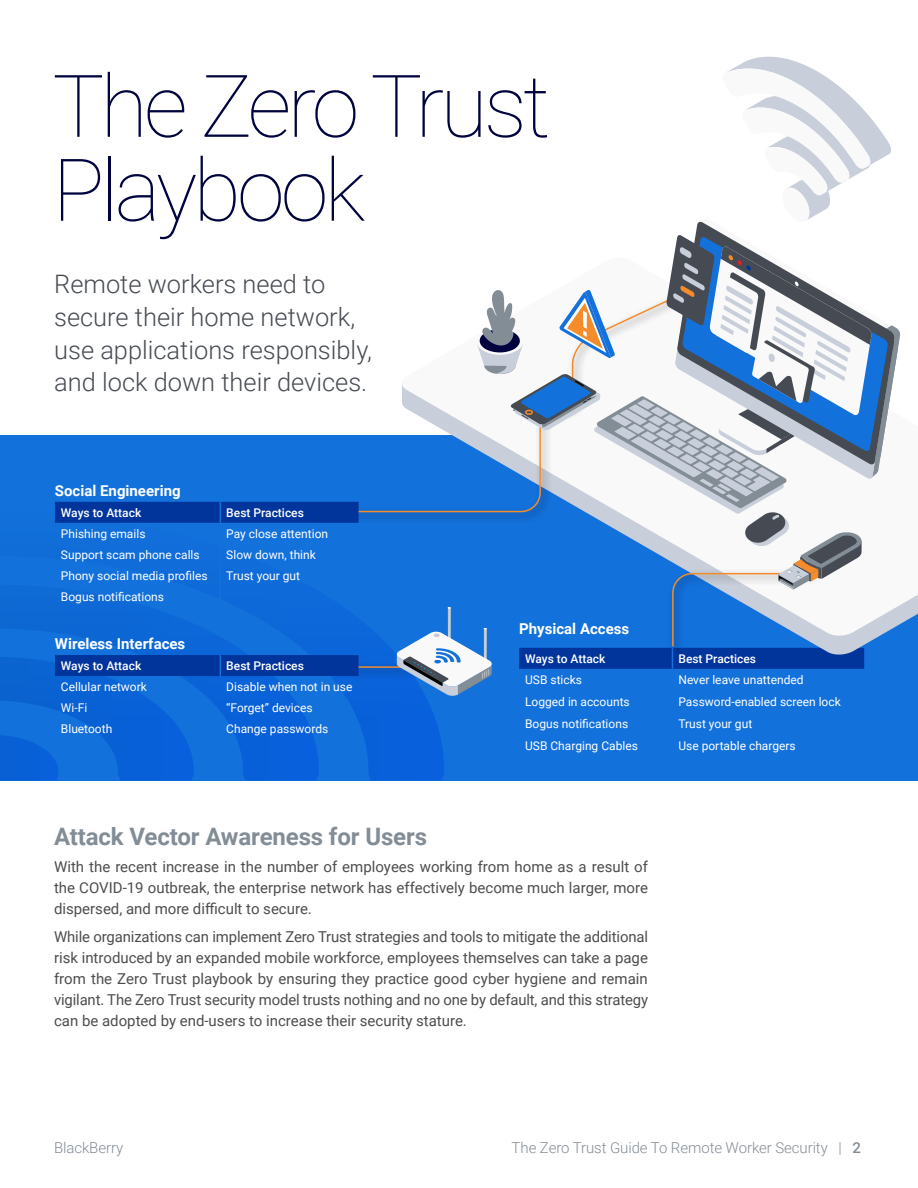
<style>
.page{position:relative;width:918px;height:1188px;background:#fff}
.page>*{position:absolute;margin:0;border:0;box-sizing:border-box;transform-origin:0 0}
.t1{font:100 86.7px/83.8px "Roboto";letter-spacing:-.045em;color:#00033e}
.t2{font:300 25.5px/32.8px "Roboto";color:#464b53}
.t3{font:700 24px "Roboto";letter-spacing:-.005em;color:#838d96}
.t4{font:15px/21px "Roboto";color:#4d4d4f;text-align:justify}
.t5{font:300 15px "Roboto";letter-spacing:-.005em;color:#838d96}
.t6{font:700 15px "Roboto";color:#fff}
.t7{font:12px "Roboto";color:#fff}
.t8{font:500 12px "Roboto";color:#fff}
.s1{font-weight:500}
</style>
<div class="page">
<div style="left:0;top:436px;width:918px;height:345px;background:#1371dc"></div>
<svg style="left:0;top:624px;width:444px;height:156px"></svg>
<div style="left:347px;top:662px;width:146px;height:17px;background:#095ece"></div>
<hr style="left:351px;top:666px;width:132px;height:2px;background:#f48c2b">
<svg style="left:900px;top:334px;width:18px;height:290px;fill:#f9f9fa"></svg>
<svg style="left:55px;top:502px;width:304px;height:174px"></svg>
<svg style="left:220px;top:655px;width:1px;height:21px"></svg>
<svg style="left:220px;top:502px;width:1px;height:84px"></svg>
<hr style="left:220px;top:586px;width:1px;height:46px;background:#1371dc">
<svg style="left:396px;top:56px;width:504px;height:640px"></svg>
<h1 class="t1" style="left:53px;top:61px;width:499px">The Zero Trust<br>Playbook</h1>
<h2 class="t2" style="left:54px;top:266px;width:319px">Remote workers need to secure their home network, use applications responsibly, and lock down their devices.</h2>
<p class="t6" style="left:55px;top:480px;width:127px">Social Engineering</p>
<p class="t8" style="left:61px;top:504px;width:82px">Ways to Attack</p>
<p class="t8" style="left:226px;top:504px;width:79px">Best Practices</p>
<p class="t7" style="left:61px;top:525px;width:86px">Phishing emails</p>
<p class="t7" style="left:226px;top:525px;width:103px">Pay close attention</p>
<p class="t7" style="left:61px;top:546px;width:140px">Support scam phone calls</p>
<p class="t7" style="left:226px;top:546px;width:91px">Slow down, think</p>
<p class="t7" style="left:61px;top:567px;width:148px">Phony social media profiles</p>
<p class="t7" style="left:226px;top:567px;width:75px">Trust your gut</p>
<p class="t7" style="left:61px;top:588px;width:105px">Bogus notifications</p>
<p class="t6" style="left:55px;top:633px;width:132px">Wireless Interfaces</p>
<p class="t8" style="left:61px;top:657px;width:82px">Ways to Attack</p>
<p class="t8" style="left:226px;top:657px;width:79px">Best Practices</p>
<p class="t7" style="left:61px;top:678px;width:87px">Cellular network</p>
<p class="t7" style="left:226px;top:678px;width:128px">Disable when not in use</p>
<p class="t7" style="left:61px;top:699px;width:28px">Wi-Fi</p>
<p class="t7" style="left:226px;top:699px;width:88px">“Forget” devices</p>
<p class="t7" style="left:61px;top:720px;width:53px">Bluetooth</p>
<p class="t7" style="left:226px;top:720px;width:104px">Change passwords</p>
<p class="t6" style="left:519px;top:618px;width:112px">Physical Access</p>
<p class="t8" style="left:525px;top:650px;width:82px">Ways to Attack</p>
<p class="t8" style="left:678px;top:650px;width:79px">Best Practices</p>
<p class="t7" style="left:525px;top:671px;width:58px">USB sticks</p>
<p class="t7" style="left:678px;top:671px;width:127px">Never leave unattended</p>
<p class="t7" style="left:525px;top:693px;width:106px">Logged in accounts</p>
<p class="t7" style="left:678px;top:693px;width:164px">Password-enabled screen lock</p>
<p class="t7" style="left:525px;top:715px;width:105px">Bogus notifications</p>
<p class="t7" style="left:678px;top:715px;width:75px">Trust your gut</p>
<p class="t7" style="left:525px;top:738px;width:114px">USB Charging Cables</p>
<p class="t7" style="left:678px;top:738px;width:119px">Use portable chargers</p>
<h3 class="t3" style="left:54px;top:819px;width:375px">Attack Vector Awareness for Users</h3>
<p class="t4" style="left:54px;top:856px;width:596px">With the recent increase in the number of employees working from home as a result of the COVID-19 outbreak, the enterprise network has effectively become much larger, more dispersed, and more difficult to secure.</p>
<p class="t4" style="left:54px;top:926px;width:596px">While organizations can implement Zero Trust strategies and tools to mitigate the additional risk introduced by an expanded mobile workforce, employees themselves can take a page from the Zero Trust playbook by ensuring they practice good cyber hygiene and remain vigilant. The Zero Trust security model trusts nothing and no one by default, and this strategy can be adopted by end-users to increase their security stature.</p>
<p class="t5" style="left:54px;top:1137px;width:71px">BlackBerry</p>
<p class="t5" style="left:512px;top:1137px;width:351px">The Zero Trust Guide To Remote Worker Security | <span class="s1">2</span></p>
</div>
